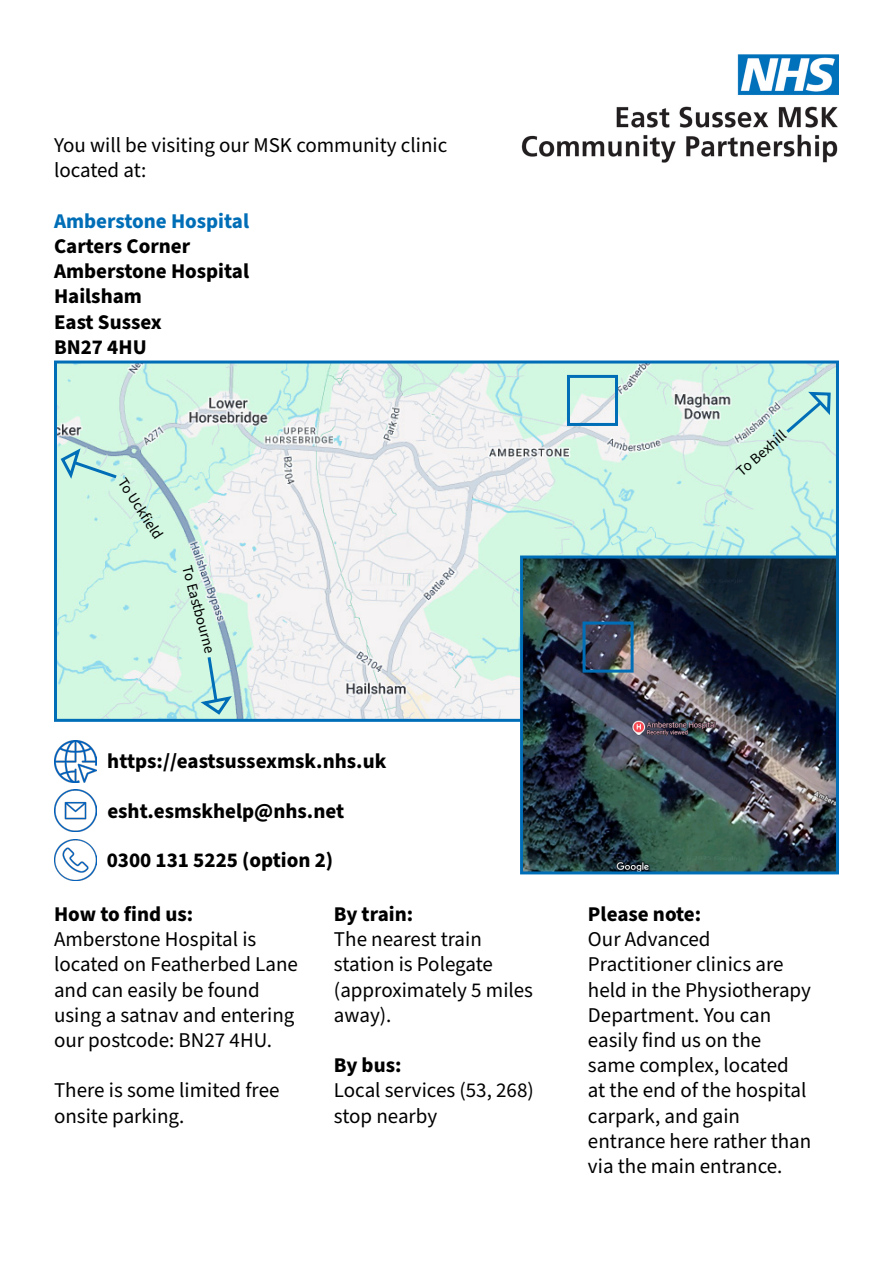
<style>
.page{position:relative;width:893px;height:1263px;background:#fff}
.page>*{position:absolute;margin:0;border:0;box-sizing:border-box;transform-origin:0 0}
.t1{font:21px/25.2px "Source Sans Pro";color:#000}
.t2{font:700 21px/25.2px "Source Sans Pro";color:#000}
.t3{font:700 21px "Source Sans Pro";color:#006eb7}
.t4{font:15px "Source Sans Pro";color:#000}
</style>
<div class="page">
<img style="left:58px;top:364px;width:777px;height:354px">
<div style="left:54px;top:360px;width:785px;height:362px;border:3px solid #006eb7"></div>
<img style="left:524px;top:559px;width:311px;height:311px">
<div style="left:520px;top:555px;width:319px;height:319px;border:3px solid #006eb7"></div>
<img style="left:521px;top:54px;width:318px;height:109px">
<div style="left:567px;top:375px;width:51px;height:51px;border:3px solid #006eb7"></div>
<img style="left:55px;top:740px;width:41px;height:42px">
<img style="left:54px;top:790px;width:42px;height:41px">
<img style="left:54px;top:839px;width:42px;height:42px">
<svg style="left:200px;top:654px;width:35px;height:63px"></svg>
<svg style="left:59px;top:447px;width:61px;height:36px"></svg>
<svg style="left:783px;top:390px;width:50px;height:46px"></svg>
<div style="left:583px;top:621px;width:51px;height:52px;border:3px solid #006eb7"></div>
<p class="t1" style="left:54px;top:133px;width:395px">You will be visiting our MSK community clinic located at:</p>
<p class="t3" style="left:54px;top:207px;width:197px">Amberstone Hospital</p>
<p class="t2" style="left:54px;top:234px;width:197px">Carters Corner<br>Amberstone Hospital<br>Hailsham<br>East Sussex<br>BN27 4HU</p>
<p class="t4" style="left:130px;top:473px;width:71px;rotate:57deg">To Uckfield</p>
<p class="t4" style="left:197px;top:563px;width:92px;rotate:75deg">To Eastbourne</p>
<p class="t2" style="left:107px;top:749px;width:281px">https://eastsussexmsk.nhs.uk</p>
<p class="t2" style="left:107px;top:799px;width:238px">esht.esmskhelp@nhs.net</p>
<p class="t2" style="left:107px;top:848px;width:228px">0300 131 5225 (option 2)</p>
<p class="t2" style="left:54px;top:902px;width:141px">How to find us:</p>
<p class="t1" style="left:54px;top:927px;width:245px">Amberstone Hospital is located on Featherbed Lane and can easily be found using a satnav and entering our postcode: BN27 4HU.</p>
<p class="t1" style="left:54px;top:1078px;width:227px">There is some limited free onsite parking.</p>
<p class="t2" style="left:334px;top:902px;width:81px">By train:</p>
<p class="t1" style="left:334px;top:927px;width:201px">The nearest train station is Polegate (approximately 5 miles away).</p>
<p class="t2" style="left:334px;top:1053px;width:69px">By bus:</p>
<p class="t1" style="left:334px;top:1078px;width:201px">Local services (53, 268) stop nearby</p>
<p class="t4" style="left:732px;top:465px;width:62px;rotate:-41deg">To Bexhill</p>
<p class="t2" style="left:588px;top:902px;width:115px">Please note:</p>
<p class="t1" style="left:588px;top:927px;width:225px">Our Advanced<br>Practitioner clinics are held in the Physiotherapy<br>Department. You can easily find us on the same complex, located at the end of the hospital carpark, and gain entrance here rather than via the main entrance.</p>
</div>
